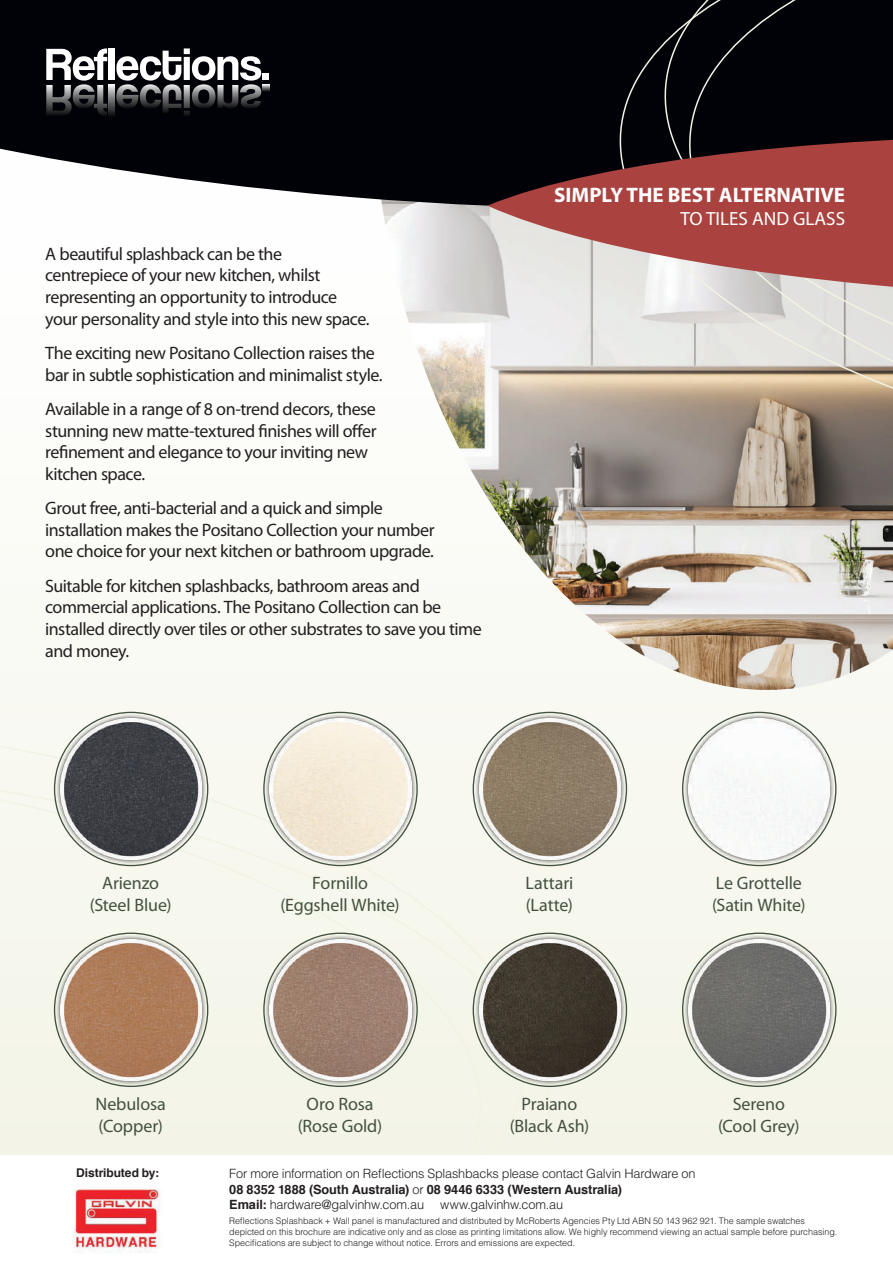
<style>
.page{position:relative;width:893px;height:1265px;background:#fff}
.page>*{position:absolute;margin:0;border:0;box-sizing:border-box;transform-origin:0 0}
.t1{font:700 21px "Myriad Pro";color:#fff}
.t2{font:19.2px "Myriad Pro";color:#fff}
.t3{font:18px/21.6px "Myriad Pro";letter-spacing:-.03em;color:#231f20}
.t4{font:18px/21.6px "Myriad Pro";letter-spacing:-.005em;color:#445140;text-align:center}
.t5{font:300 12.75px/15.3px "Helvetica";letter-spacing:-.015em;color:#231f20}
.t6{font:700 12px "Helvetica";letter-spacing:-.01em;color:#231f20}
.t7{font:300 9px/10.8px "Helvetica";letter-spacing:-.005em;color:#231f20}
.s1{font-weight:700}
</style>
<div class="page">
<div style="left:0;top:623px;width:892px;height:532px;background:#f6f7ee"></div>
<img style="left:375px;top:229px;width:517px;height:471px">
<svg style="left:0;top:0;width:606px;height:229px;fill:#010208"></svg>
<div style="left:465px;top:0;width:427px;height:70px;background:#010208"></div>
<svg style="left:46px;top:48px;width:61px;height:33px"></svg>
<div style="left:108px;top:48px;width:6px;height:32px;background:#fff"></div>
<img style="left:46px;top:85px;width:26px;height:31px">
<img style="left:73px;top:84px;width:22px;height:25px">
<img style="left:94px;top:85px;width:20px;height:31px">
<img style="left:116px;top:91px;width:22px;height:18px">
<img style="left:140px;top:91px;width:21px;height:18px">
<img style="left:163px;top:91px;width:18px;height:23px">
<img style="left:184px;top:91px;width:6px;height:25px">
<img style="left:192px;top:91px;width:23px;height:18px">
<img style="left:217px;top:91px;width:21px;height:18px">
<img style="left:240px;top:91px;width:21px;height:18px">
<svg style="left:116px;top:48px;width:153px;height:43px"></svg>
<svg style="left:0;top:692px;width:539px;height:463px"></svg>
<div style="left:0;top:737px;width:494px;height:418px;background:#f6f6ec"></div>
<svg style="left:606px;top:0;width:286px;height:509px"></svg>
<svg style="left:487px;top:131px;width:405px;height:173px;background:#9a6362"></svg>
<img style="left:264px;top:712px;width:153px;height:153px;border-radius:77px">
<img style="left:473px;top:712px;width:153px;height:153px;border-radius:77px">
<img style="left:55px;top:712px;width:153px;height:153px;border-radius:77px">
<img style="left:682px;top:712px;width:153px;height:153px;border-radius:77px">
<img style="left:264px;top:933px;width:153px;height:153px;border-radius:77px">
<img style="left:473px;top:933px;width:153px;height:153px;border-radius:77px">
<img style="left:55px;top:933px;width:153px;height:153px;border-radius:77px">
<img style="left:682px;top:933px;width:153px;height:153px;border-radius:77px">
<img style="left:74px;top:1189px;width:86px;height:64px">
<p class="t3" style="left:45px;top:243px;width:325px">A beautiful splashback can be the centrepiece of your new kitchen, whilst representing an opportunity to introduce your personality and style into this new space.</p>
<p class="t3" style="left:45px;top:342px;width:339px">The exciting new Positano Collection raises the bar in subtle sophistication and minimalist style.</p>
<p class="t3" style="left:45px;top:398px;width:333px">Available in a range of 8 on-trend decors, these stunning new matte-textured finishes will offer refinement and elegance to your inviting new kitchen space.</p>
<p class="t3" style="left:45px;top:497px;width:391px">Grout free, anti-bacterial and a quick and simple installation makes the Positano Collection your number one choice for your next kitchen or bathroom upgrade.</p>
<p class="t3" style="left:45px;top:575px;width:438px">Suitable for kitchen splashbacks, bathroom areas and commercial applications. The Positano Collection can be installed directly over tiles or other substrates to save you time and money.</p>
<p class="t1" style="left:554px;top:181px;width:292px">SIMPLY THE BEST ALTERNATIVE</p>
<p class="t2" style="left:680px;top:208px;width:166px">TO TILES AND GLASS</p>
<p class="t4" style="left:90px;top:872px;width:83px">Arienzo (Steel Blue)</p>
<p class="t4" style="left:712px;top:872px;width:95px;text-align:left">Le Grottelle (Satin White)</p>
<p class="t4" style="left:280px;top:872px;width:121px">Fornillo (Eggshell White)</p>
<p class="t4" style="left:525px;top:872px;width:49px;text-align:left">Lattari (Latte)</p>
<p class="t4" style="left:96px;top:1093px;width:72px;text-align:left">Nebulosa (Copper)</p>
<p class="t4" style="left:718px;top:1093px;width:83px">Sereno (Cool Grey)</p>
<p class="t4" style="left:298px;top:1093px;width:86px">Oro Rosa (Rose Gold)</p>
<p class="t4" style="left:509px;top:1093px;width:81px">Praiano (Black Ash)</p>
<p class="t6" style="left:76px;top:1163px;width:85px">Distributed by:</p>
<p class="t5" style="left:229px;top:1165px;width:467px">For more information on Reflections Splashbacks please contact Galvin Hardware on<br><span class="s1">08 8352 1888 (South Australia)</span> or <span class="s1">08 9446 6333 (Western Australia)<br>Email:</span> hardware@galvinhw.com.au</p>
<p class="t5" style="left:440px;top:1196px;width:124px">www.galvinhw.com.au</p>
<p class="t7" style="left:229px;top:1215px;width:609px">Reflections Splashback + Wall panel is manufactured and distributed by McRoberts Agencies Pty Ltd ABN 50 143 962 921. The sample swatches depicted on this brochure are indicative only and as close as printing limitations allow. We highly recommend viewing an actual sample before purchasing.<br>Specifications are subject to change without notice. Errors and emissions are expected.</p>
</div>
